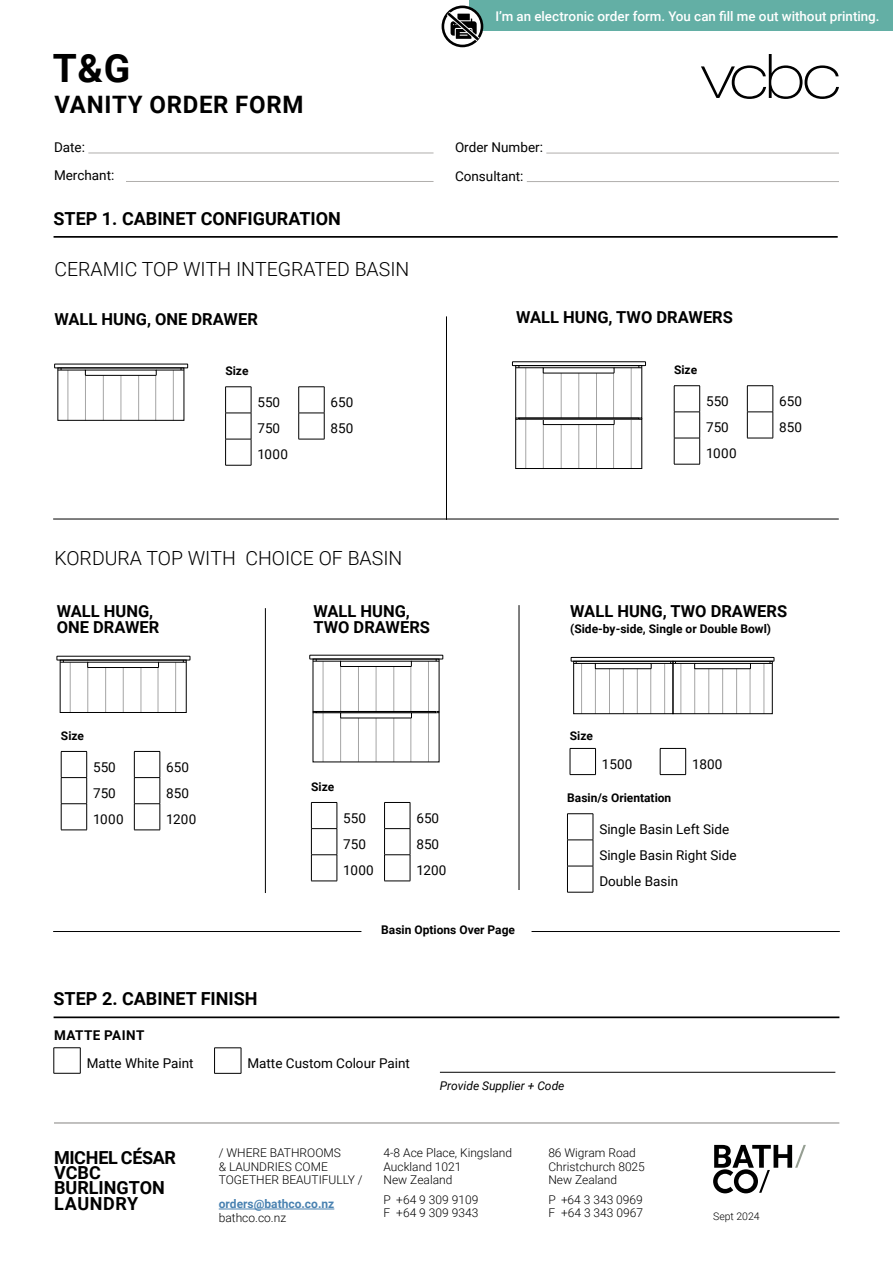
<style>
.page{position:relative;width:893px;height:1263px;background:#fff}
.page>*{position:absolute;margin:0;border:0;box-sizing:border-box;transform-origin:0 0}
.t1{font:700 39px "Roboto";color:#000}
.t2{font:700 24px "Roboto";letter-spacing:.03em;color:#000}
.t3{font:300 19.5px "Roboto";color:#000}
.t4{font:700 18px/15.3px "Roboto";color:#000}
.t5{font:700 16.5px/16.5px "Roboto";color:#000}
.t6{font:13.5px/26.1px "Roboto";color:#000}
.t7{font:700 13.5px "Roboto";letter-spacing:.035em;color:#000}
.t8{font:500 13.35px "Roboto";color:#fff}
.t9{font:300 12px/13.5px "Roboto";color:#000}
.t10{font:700 12px "Roboto";color:#000}
.t11{font:italic 12px "Roboto";color:#000}
.t12{font:700 12px "Roboto";color:#4a82b1}
.t13{font:300 10.5px "Roboto";color:#000}
</style>
<div class="page">
<hr style="left:88px;top:153px;width:346px;height:1px;background:#b0aeac">
<hr style="left:126px;top:181px;width:308px;height:1px;background:#b0aeac">
<hr style="left:546px;top:153px;width:293px;height:1px;background:#b0aeac">
<hr style="left:527px;top:181px;width:312px;height:1px;background:#b0aeac">
<svg style="left:701px;top:54px;width:138px;height:45px"></svg>
<svg style="left:713px;top:1145px;width:93px;height:48px"></svg>
<hr style="left:219px;top:1209px;width:115px;height:1px;background:#4a82b1">
<hr style="left:54px;top:1123px;width:785px;height:1px;background:#858380">
<div style="left:469px;top:0;width:424px;height:31px;background:#63afa5"></div>
<div style="left:442px;top:6px;width:41px;height:41px;border:3px solid #000;border-radius:50%"></div>
<svg style="left:442px;top:7px;width:42px;height:39px"></svg>
<hr style="left:54px;top:236px;width:784px;height:2px;background:#000">
<svg style="left:225px;top:386px;width:27px;height:80px"></svg>
<svg style="left:674px;top:385px;width:26px;height:80px"></svg>
<hr style="left:68px;top:370px;width:1px;height:50px;background:#a5a5a5">
<hr style="left:85px;top:370px;width:1px;height:50px;background:#a5a5a5">
<hr style="left:103px;top:373px;width:1px;height:47px;background:#a5a5a5">
<hr style="left:121px;top:373px;width:1px;height:47px;background:#a5a5a5">
<hr style="left:138px;top:373px;width:1px;height:47px;background:#a5a5a5">
<hr style="left:155px;top:370px;width:1px;height:50px;background:#a5a5a5">
<hr style="left:173px;top:370px;width:1px;height:50px;background:#a5a5a5">
<div style="left:54px;top:364px;width:134px;height:4px;border:1px solid #000"></div>
<svg style="left:58px;top:368px;width:126px;height:8px"></svg>
<hr style="left:525px;top:368px;width:1px;height:100px;background:#a5a5a5">
<hr style="left:543px;top:368px;width:1px;height:100px;background:#a5a5a5">
<hr style="left:561px;top:373px;width:1px;height:95px;background:#a5a5a5">
<hr style="left:578px;top:373px;width:1px;height:95px;background:#a5a5a5">
<hr style="left:596px;top:373px;width:1px;height:95px;background:#a5a5a5">
<hr style="left:613px;top:368px;width:1px;height:100px;background:#a5a5a5">
<hr style="left:631px;top:368px;width:1px;height:100px;background:#a5a5a5">
<div style="left:512px;top:362px;width:134px;height:4px;border:1px solid #000"></div>
<div style="left:516px;top:365px;width:126px;height:53px;border:1px solid #000"></div>
<div style="left:516px;top:419px;width:126px;height:50px;border:1px solid #000"></div>
<svg style="left:516px;top:366px;width:126px;height:7px"></svg>
<svg style="left:543px;top:419px;width:71px;height:6px"></svg>
<div style="left:518px;top:418px;width:121px;height:1px;border:1px solid #000"></div>
<hr style="left:446px;top:316px;width:1px;height:204px;background:#000">
<svg style="left:298px;top:386px;width:27px;height:54px"></svg>
<svg style="left:747px;top:385px;width:27px;height:54px"></svg>
<svg style="left:61px;top:751px;width:26px;height:80px"></svg>
<svg style="left:311px;top:802px;width:27px;height:80px"></svg>
<svg style="left:570px;top:748px;width:26px;height:27px"></svg>
<svg style="left:660px;top:748px;width:26px;height:27px"></svg>
<svg style="left:567px;top:813px;width:27px;height:80px"></svg>
<hr style="left:70px;top:662px;width:1px;height:51px;background:#a5a5a5">
<hr style="left:88px;top:662px;width:1px;height:51px;background:#a5a5a5">
<hr style="left:105px;top:665px;width:1px;height:48px;background:#a5a5a5">
<hr style="left:123px;top:665px;width:1px;height:48px;background:#a5a5a5">
<hr style="left:141px;top:665px;width:1px;height:48px;background:#a5a5a5">
<hr style="left:158px;top:662px;width:1px;height:51px;background:#a5a5a5">
<hr style="left:175px;top:662px;width:1px;height:51px;background:#a5a5a5">
<div style="left:57px;top:656px;width:133px;height:4px;border:1px solid #000"></div>
<div style="left:60px;top:660px;width:126px;height:53px;border:1px solid #000"></div>
<svg style="left:60px;top:660px;width:126px;height:8px"></svg>
<hr style="left:323px;top:661px;width:1px;height:101px;background:#a5a5a5">
<hr style="left:340px;top:661px;width:1px;height:101px;background:#a5a5a5">
<hr style="left:358px;top:666px;width:1px;height:96px;background:#a5a5a5">
<hr style="left:376px;top:666px;width:1px;height:96px;background:#a5a5a5">
<hr style="left:394px;top:666px;width:1px;height:96px;background:#a5a5a5">
<hr style="left:411px;top:661px;width:1px;height:101px;background:#a5a5a5">
<hr style="left:428px;top:661px;width:1px;height:101px;background:#a5a5a5">
<div style="left:310px;top:655px;width:133px;height:4px;border:1px solid #000"></div>
<svg style="left:313px;top:659px;width:126px;height:8px"></svg>
<svg style="left:340px;top:713px;width:72px;height:5px"></svg>
<div style="left:316px;top:711px;width:120px;height:2px;border:1px solid #000"></div>
<hr style="left:581px;top:663px;width:1px;height:51px;background:#a5a5a5">
<hr style="left:595px;top:663px;width:1px;height:51px;background:#a5a5a5">
<hr style="left:609px;top:666px;width:1px;height:48px;background:#a5a5a5">
<hr style="left:623px;top:666px;width:1px;height:48px;background:#a5a5a5">
<hr style="left:637px;top:666px;width:1px;height:48px;background:#a5a5a5">
<hr style="left:650px;top:663px;width:1px;height:51px;background:#a5a5a5">
<hr style="left:664px;top:663px;width:1px;height:51px;background:#a5a5a5">
<div style="left:571px;top:657px;width:203px;height:4px;border:1px solid #000"></div>
<div style="left:573px;top:661px;width:100px;height:53px;border:1px solid #000"></div>
<hr style="left:681px;top:663px;width:1px;height:51px;background:#a5a5a5">
<hr style="left:694px;top:663px;width:1px;height:51px;background:#a5a5a5">
<hr style="left:708px;top:666px;width:1px;height:48px;background:#a5a5a5">
<hr style="left:722px;top:666px;width:1px;height:48px;background:#a5a5a5">
<hr style="left:736px;top:666px;width:1px;height:48px;background:#a5a5a5">
<hr style="left:750px;top:663px;width:1px;height:51px;background:#a5a5a5">
<hr style="left:764px;top:663px;width:1px;height:51px;background:#a5a5a5">
<div style="left:673px;top:661px;width:99px;height:53px;border:1px solid #000"></div>
<svg style="left:574px;top:661px;width:198px;height:8px"></svg>
<hr style="left:265px;top:608px;width:1px;height:285px;background:#000">
<hr style="left:53px;top:519px;width:786px;height:1px;background:#000">
<hr style="left:53px;top:931px;width:308px;height:1px;background:#000">
<hr style="left:531px;top:931px;width:309px;height:1px;background:#000">
<hr style="left:519px;top:605px;width:1px;height:285px;background:#000">
<svg style="left:134px;top:751px;width:27px;height:80px"></svg>
<svg style="left:384px;top:802px;width:27px;height:80px"></svg>
<hr style="left:54px;top:1016px;width:785px;height:2px;background:#000">
<svg style="left:214px;top:1047px;width:28px;height:27px"></svg>
<svg style="left:54px;top:1047px;width:27px;height:27px"></svg>
<hr style="left:440px;top:1072px;width:395px;height:1px;background:#000">
<h1 class="t1" style="left:53px;top:41px;width:79px">T&amp;G</h1>
<h2 class="t2" style="left:54px;top:87px;width:250px">VANITY ORDER FORM</h2>
<p class="t8" style="left:495px;top:7px;width:386px">I’m an electronic order form. You can fill me out without printing.</p>
<p class="t6" style="left:54px;top:132px;width:62px;line-height:28.5px">Date:<br>Merchant:</p>
<p class="t6" style="left:455px;top:133px;width:89px;line-height:28.5px">Order Number:<br>Consultant:</p>
<h3 class="t4" style="left:54px;top:210px;width:289px">STEP 1. CABINET CONFIGURATION</h3>
<h3 class="t3" style="left:54px;top:255px;width:356px">CERAMIC TOP WITH INTEGRATED BASIN</h3>
<p class="t5" style="left:54px;top:310px;width:205px">WALL HUNG, ONE DRAWER</p>
<p class="t5" style="left:516px;top:309px;width:218px">WALL HUNG, TWO DRAWERS</p>
<p class="t10" style="left:225px;top:362px;width:25px">Size</p>
<p class="t10" style="left:674px;top:361px;width:25px">Size</p>
<p class="t6" style="left:331px;top:389px;width:24px">650<br>850</p>
<p class="t6" style="left:779px;top:387px;width:24px">650<br>850</p>
<p class="t6" style="left:257px;top:389px;width:32px">550<br>750<br>1000</p>
<p class="t6" style="left:706px;top:387px;width:32px">550<br>750<br>1000</p>
<h3 class="t3" style="left:54px;top:544px;width:349px">KORDURA TOP WITH CHOICE OF BASIN</h3>
<p class="t5" style="left:57px;top:602px;width:104px">WALL HUNG,<br>ONE DRAWER</p>
<p class="t5" style="left:313px;top:602px;width:118px">WALL HUNG,<br>TWO DRAWERS</p>
<p class="t5" style="left:570px;top:602px;width:218px">WALL HUNG, TWO DRAWERS</p>
<p class="t10" style="left:570px;top:621px;width:202px">(Side-by-side, Single or Double Bowl)</p>
<p class="t10" style="left:61px;top:727px;width:25px">Size</p>
<p class="t6" style="left:93px;top:753px;width:32px">550<br>750<br>1000</p>
<p class="t6" style="left:166px;top:753px;width:32px">650<br>850<br>1200</p>
<h3 class="t4" style="left:54px;top:991px;width:206px">STEP 2. CABINET FINISH</h3>
<p class="t10" style="left:311px;top:778px;width:25px">Size</p>
<p class="t6" style="left:343px;top:804px;width:32px">550<br>750<br>1000</p>
<p class="t6" style="left:416px;top:804px;width:32px">650<br>850<br>1200</p>
<p class="t10" style="left:381px;top:921px;width:135px">Basin Options Over Page</p>
<p class="t7" style="left:54px;top:1026px;width:92px">MATTE PAINT</p>
<p class="t6" style="left:87px;top:1049px;width:108px">Matte White Paint</p>
<p class="t6" style="left:247px;top:1049px;width:164px">Matte Custom Colour Paint</p>
<p class="t10" style="left:570px;top:727px;width:25px">Size</p>
<p class="t6" style="left:602px;top:750px;width:32px">1500</p>
<p class="t6" style="left:692px;top:750px;width:32px">1800</p>
<p class="t10" style="left:567px;top:789px;width:106px">Basin/s Orientation</p>
<p class="t6" style="left:599px;top:815px;width:139px">Single Basin Left Side<br>Single Basin Right Side<br>Double Basin</p>
<p class="t11" style="left:440px;top:1077px;width:126px">Provide Supplier + Code</p>
<h3 class="t4" style="left:54px;top:1149px;width:124px">MICHEL CÉSAR<br>VCBC<br>BURLINGTON<br>LAUNDRY</h3>
<p class="t9" style="left:384px;top:1146px;width:130px">4-8 Ace Place, Kingsland<br>Auckland 1021<br>New Zealand</p>
<p class="t9" style="left:219px;top:1146px;width:145px">/ WHERE BATHROOMS<br>&amp; LAUNDRIES COME<br>TOGETHER BEAUTIFULLY /</p>
<p class="t12" style="left:219px;top:1195px;width:117px">orders@bathco.co.nz</p>
<p class="t9" style="left:219px;top:1210px;width:69px">bathco.co.nz</p>
<p class="t9" style="left:384px;top:1192px;width:96px">P +64 9 309 9109<br>F +64 9 309 9343</p>
<p class="t9" style="left:548px;top:1146px;width:98px">86 Wigram Road<br>Christchurch 8025<br>New Zealand</p>
<p class="t9" style="left:548px;top:1192px;width:96px">P +64 3 343 0969<br>F +64 3 343 0967</p>
<p class="t13" style="left:713px;top:1208px;width:48px">Sept 2024</p>
</div>
